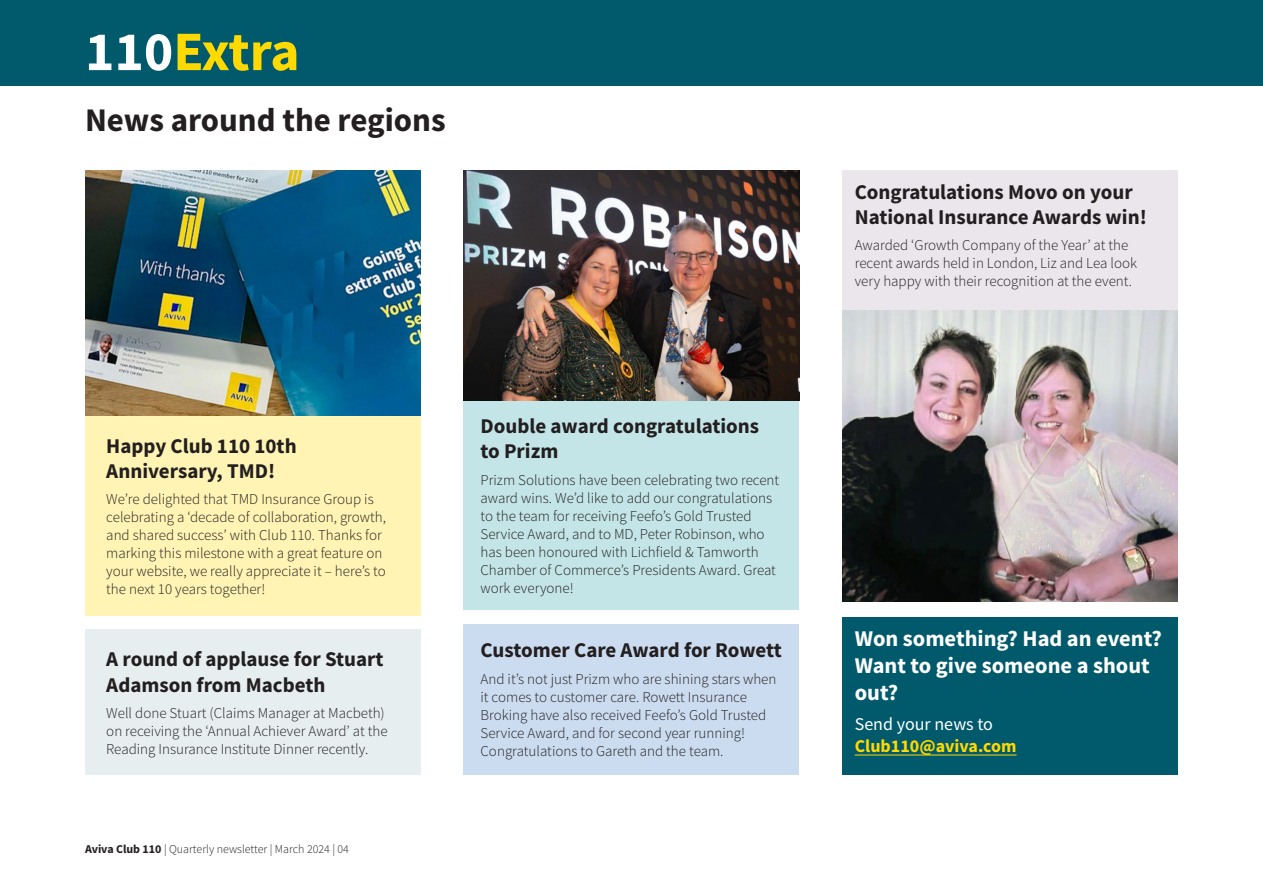
<style>
.page{position:relative;width:1263px;height:893px;background:#fff}
.page>*{position:absolute;margin:0;border:0;box-sizing:border-box;transform-origin:0 0}
.t1{font:700 55.65px "Source Sans Pro";color:#ffd900}
.Heading_1{font:700 33px "Source Sans Pro";color:#231f20}
._15pt_bold{font:700 22.5px/27px "Source Sans Pro";color:#fff}
.Heading_2{font:700 21px/25.2px "Source Sans Pro";color:#231f20}
.Normal_regular_white{font:700 18px/21.6px "Source Sans Pro";color:#ffd900}
.t2{font:300 15px/18px "Source Sans Pro";color:#231f20}
.t3{font:300 12px "Source Sans Pro";color:#231f20}
.s1{color:#fff}
.s2{font-weight:700}
.s3{font-weight:400;color:#fff}
</style>
<div class="page">
<div style="left:463px;top:400px;width:336px;height:210px;background:#c4e5e7"></div>
<div style="left:85px;top:416px;width:336px;height:200px;background:#fff4b3"></div>
<div style="left:463px;top:624px;width:336px;height:151px;background:#ccdcf0"></div>
<img style="left:85px;top:170px;width:336px;height:246px">
<img style="left:463px;top:170px;width:336px;height:230px">
<img style="left:842px;top:310px;width:336px;height:292px">
<div style="left:85px;top:629px;width:336px;height:146px;background:#e6eef0"></div>
<div style="left:842px;top:617px;width:336px;height:157px;background:#005a6c"></div>
<hr style="left:855px;top:755px;width:162px;height:1px;background:#ffd900">
<div style="left:0;top:0;width:1263px;height:85px;background:#005a6c"></div>
<div style="left:842px;top:170px;width:336px;height:140px;background:#ebe6ec"></div>
<p class="t1" style="left:85px;top:14px;width:216px"><span class="s1">110</span>Extra</p>
<p class="Heading_1" style="left:85px;top:98px;width:362px">News around the regions</p>
<p class="Heading_2" style="left:106px;top:433px;width:192px">Happy Club 110 10th<br>Anniversary, TMD!</p>
<p class="t2" style="left:106px;top:490px;width:281px">We’re delighted that TMD Insurance Group is celebrating a ‘decade of collaboration, growth, and shared success’ with Club 110. Thanks for marking this milestone with a great feature on your website, we really appreciate it – here’s to the next 10 years together!</p>
<p class="Heading_2" style="left:106px;top:647px;width:279px">A round of applause for Stuart<br>Adamson from Macbeth</p>
<p class="t2" style="left:106px;top:704px;width:283px">Well done Stuart (Claims Manager at Macbeth) on receiving the ‘Annual Achiever Award’ at the<br>Reading Insurance Institute Dinner recently.</p>
<p class="t3" style="left:85px;top:842px;width:265px"><span class="s2">Aviva Club 110</span> | Quarterly newsletter | March 2024 | 04</p>
<p class="Heading_2" style="left:480px;top:413px;width:280px">Double award congratulations to Prizm</p>
<p class="t2" style="left:480px;top:471px;width:300px">Prizm Solutions have been celebrating two recent award wins. We’d like to add our congratulations to the team for receiving Feefo’s Gold Trusted Service Award, and to MD, Peter Robinson, who has been honoured with Lichfield &amp; Tamworth Chamber of Commerce’s Presidents Award. Great work everyone!</p>
<p class="Heading_2" style="left:480px;top:637px;width:303px">Customer Care Award for Rowett</p>
<p class="t2" style="left:480px;top:670px;width:297px">And it’s not just Prizm who are shining stars when it comes to customer care. Rowett Insurance Broking have also received Feefo’s Gold Trusted Service Award, and for second year running!<br>Congratulations to Gareth and the team.</p>
<p class="Heading_2" style="left:855px;top:179px;width:294px">Congratulations Movo on your<br>National Insurance Awards win!</p>
<p class="t2" style="left:855px;top:236px;width:284px">Awarded ‘Growth Company of the Year’ at the recent awards held in London, Liz and Lea look very happy with their recognition at the event.</p>
<p class="_15pt_bold" style="left:855px;top:625px;width:309px">Won something? Had an event?<br>Want to give someone a shout out?</p>
<p class="Normal_regular_white" style="left:855px;top:713px;width:163px"><span class="s3">Send your news to<br></span>Club110@aviva.com</p>
</div>
